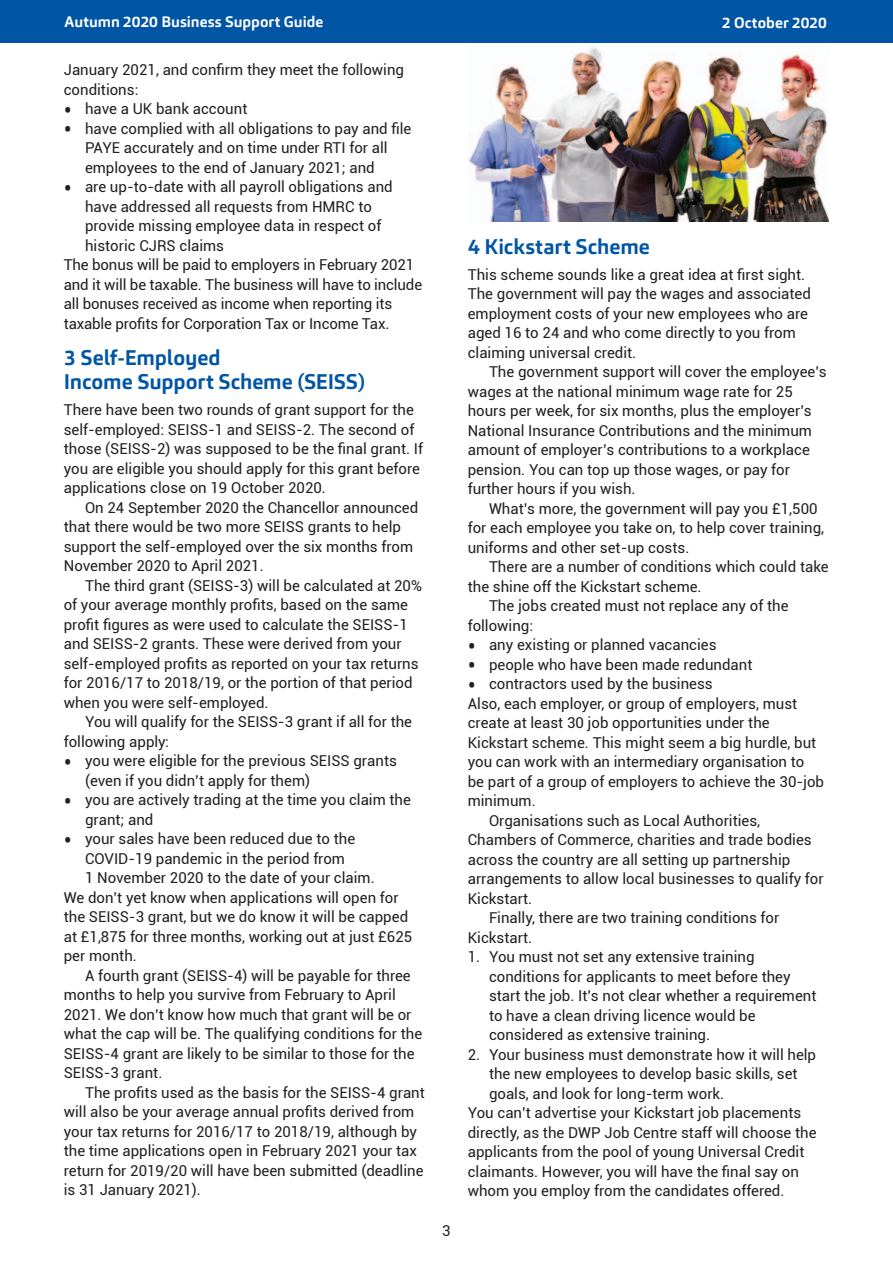
<style>
.page{position:relative;width:893px;height:1263px;background:#fff}
.page>*{position:absolute;margin:0;border:0;box-sizing:border-box;transform-origin:0 0}
.t1{font:700 21px/24px "Carnac";letter-spacing:-.005em;color:#0155a5}
.t2{font:15px/19.5px "Roboto";color:#231f20}
.t3{font:700 15px "Carnac";letter-spacing:.005em;color:#fff}
.s1{font-size:24px}
</style>
<div class="page">
<div style="left:0;top:0;width:893px;height:43px;background:#0155a5"></div>
<img style="left:469px;top:47px;width:360px;height:174px">
<p class="t3" style="left:65px;top:12px;width:260px">Autumn 2020 Business Support Guide</p>
<p class="t3" style="left:722px;top:14px;width:106px">2 October 2020</p>
<p class="t2" style="left:64px;top:59px;width:342px">January 2021, and confirm they meet the following conditions:</p>
<p class="t2" style="left:64px;top:98px;width:185px"><span class="s1">•</span> have a UK bank account</p>
<p class="t2" style="left:85px;top:118px;width:328px;text-indent:-21px"><span class="s1">•</span> have complied with all obligations to pay and file<br>PAYE accurately and on time under RTI for all employees to the end of January 2021; and</p>
<p class="t2" style="left:64px;top:176px;width:330px"><span class="s1">•</span> are up-to-date with all payroll obligations and</p>
<p class="t2" style="left:85px;top:196px;width:288px">have addressed all requests from HMRC to</p>
<p class="t2" style="left:85px;top:215px;width:298px">provide missing employee data in respect of</p>
<p class="t2" style="left:85px;top:235px;width:141px">historic CJRS claims</p>
<p class="t2" style="left:64px;top:254px;width:352px">The bonus will be paid to employers in February 2021</p>
<p class="t2" style="left:64px;top:274px;width:360px">and it will be taxable. The business will have to include</p>
<p class="t2" style="left:64px;top:293px;width:330px">all bonuses received as income when reporting its</p>
<p class="t2" style="left:64px;top:313px;width:327px">taxable profits for Corporation Tax or Income Tax.</p>
<h1 class="t1" style="left:64px;top:346px;width:303px">3 Self-Employed<br>Income Support Scheme (SEISS)</h1>
<p class="t2" style="left:64px;top:400px;width:361px">There have been two rounds of grant support for the self-employed: SEISS-1 and SEISS-2. The second of those (SEISS-2) was supposed to be the final grant. If you are eligible you should apply for this grant before applications close on 19 October 2020.</p>
<p class="t2" style="left:64px;top:497px;width:356px;text-indent:21px">On 24 September 2020 the Chancellor announced that there would be two more SEISS grants to help support the self-employed over the six months from November 2020 to April 2021.</p>
<p class="t2" style="left:64px;top:575px;width:360px;text-indent:21px">The third grant (SEISS-3) will be calculated at 20% of your average monthly profits, based on the same profit figures as were used to calculate the SEISS-1 and SEISS-2 grants. These were derived from your self-employed profits as reported on your tax returns for 2016/17 to 2018/19, or the portion of that period when you were self-employed.</p>
<p class="t2" style="left:64px;top:712px;width:350px;text-indent:21px">You will qualify for the SEISS-3 grant if all for the following apply:</p>
<p class="t2" style="left:85px;top:751px;width:313px;text-indent:-21px"><span class="s1">•</span> you were eligible for the previous SEISS grants (even if you didn’t apply for them)</p>
<p class="t2" style="left:85px;top:790px;width:327px;text-indent:-21px"><span class="s1">•</span> you are actively trading at the time you claim the grant; and</p>
<p class="t2" style="left:64px;top:829px;width:293px"><span class="s1">•</span> your sales have been reduced due to the</p>
<p class="t2" style="left:85px;top:848px;width:262px">COVID-19 pandemic in the period from</p>
<p class="t2" style="left:85px;top:868px;width:291px">1 November 2020 to the date of your claim.</p>
<p class="t2" style="left:64px;top:887px;width:336px">We don’t yet know when applications will open for</p>
<p class="t2" style="left:64px;top:907px;width:346px">the SEISS-3 grant, but we do know it will be capped</p>
<p class="t2" style="left:64px;top:926px;width:350px">at £1,875 for three months, working out at just £625</p>
<p class="t2" style="left:64px;top:946px;width:75px">per month.</p>
<p class="t2" style="left:85px;top:965px;width:327px">A fourth grant (SEISS-4) will be payable for three</p>
<p class="t2" style="left:64px;top:985px;width:334px">months to help you survive from February to April</p>
<p class="t2" style="left:64px;top:1004px;width:349px">2021. We don’t know how much that grant will be or</p>
<p class="t2" style="left:64px;top:1024px;width:360px">what the cap will be. The qualifying conditions for the</p>
<p class="t2" style="left:64px;top:1043px;width:352px">SEISS-4 grant are likely to be similar to those for the</p>
<p class="t2" style="left:64px;top:1063px;width:100px">SEISS-3 grant.</p>
<p class="t2" style="left:85px;top:1082px;width:341px">The profits used as the basis for the SEISS-4 grant</p>
<p class="t2" style="left:64px;top:1102px;width:352px">will also be your average annual profits derived from</p>
<p class="t2" style="left:64px;top:1121px;width:355px">your tax returns for 2016/17 to 2018/19, although by</p>
<p class="t2" style="left:64px;top:1141px;width:355px">the time applications open in February 2021 your tax</p>
<p class="t2" style="left:64px;top:1160px;width:361px">return for 2019/20 will have been submitted (deadline</p>
<p class="t2" style="left:64px;top:1180px;width:139px">is 31 January 2021).</p>
<p class="t2" style="left:442px;top:1220px;width:10px">3</p>
<h1 class="t1" style="left:468px;top:235px;width:184px">4 Kickstart Scheme</h1>
<p class="t2" style="left:468px;top:264px;width:345px">This scheme sounds like a great idea at first sight.<br>The government will pay the wages and associated employment costs of your new employees who are aged 16 to 24 and who come directly to you from claiming universal credit.</p>
<p class="t2" style="left:468px;top:362px;width:360px;text-indent:21px">The government support will cover the employee’s wages at the national minimum wage rate for 25 hours per week, for six months, plus the employer’s National Insurance Contributions and the minimum amount of employer’s contributions to a workplace pension. You can top up those wages, or pay for further hours if you wish.</p>
<p class="t2" style="left:468px;top:498px;width:358px;text-indent:21px">What’s more, the government will pay you £1,500 for each employee you take on, to help cover training, uniforms and other set-up costs.</p>
<p class="t2" style="left:489px;top:557px;width:341px">There are a number of conditions which could take</p>
<p class="t2" style="left:468px;top:576px;width:235px">the shine off the Kickstart scheme.</p>
<p class="t2" style="left:489px;top:596px;width:301px">The jobs created must not replace any of the</p>
<p class="t2" style="left:468px;top:615px;width:67px">following:</p>
<p class="t2" style="left:468px;top:635px;width:250px"><span class="s1">•</span> any existing or planned vacancies</p>
<p class="t2" style="left:468px;top:654px;width:286px"><span class="s1">•</span> people who have been made redundant</p>
<p class="t2" style="left:468px;top:674px;width:247px"><span class="s1">•</span> contractors used by the business</p>
<p class="t2" style="left:468px;top:693px;width:331px">Also, each employer, or group of employers, must</p>
<p class="t2" style="left:468px;top:713px;width:303px">create at least 30 job opportunities under the</p>
<p class="t2" style="left:468px;top:732px;width:350px">Kickstart scheme. This might seem a big hurdle, but</p>
<p class="t2" style="left:468px;top:752px;width:338px">you can work with an intermediary organisation to</p>
<p class="t2" style="left:468px;top:771px;width:358px">be part of a group of employers to achieve the 30-job</p>
<p class="t2" style="left:468px;top:791px;width:69px">minimum.</p>
<p class="t2" style="left:489px;top:810px;width:273px">Organisations such as Local Authorities,</p>
<p class="t2" style="left:468px;top:830px;width:345px">Chambers of Commerce, charities and trade bodies</p>
<p class="t2" style="left:468px;top:849px;width:324px">across the country are all setting up partnership</p>
<p class="t2" style="left:468px;top:869px;width:357px">arrangements to allow local businesses to qualify for</p>
<p class="t2" style="left:468px;top:888px;width:66px">Kickstart.</p>
<p class="t2" style="left:489px;top:908px;width:292px">Finally, there are two training conditions for</p>
<p class="t2" style="left:468px;top:927px;width:66px">Kickstart.</p>
<p class="t2" style="left:489px;top:947px;width:329px;text-indent:-21px">1. You must not set any extensive training conditions for applicants to meet before they start the job. It’s not clear whether a requirement to have a clean driving licence would be considered as extensive training.</p>
<p class="t2" style="left:468px;top:1044px;width:350px">2. Your business must demonstrate how it will help</p>
<p class="t2" style="left:489px;top:1064px;width:310px">the new employees to develop basic skills, set</p>
<p class="t2" style="left:489px;top:1083px;width:237px">goals, and look for long-term work.</p>
<p class="t2" style="left:468px;top:1103px;width:335px">You can’t advertise your Kickstart job placements</p>
<p class="t2" style="left:468px;top:1122px;width:350px">directly, as the DWP Job Centre staff will choose the</p>
<p class="t2" style="left:468px;top:1142px;width:338px">applicants from the pool of young Universal Credit</p>
<p class="t2" style="left:468px;top:1161px;width:333px">claimants. However, you will have the final say on</p>
<p class="t2" style="left:468px;top:1181px;width:318px">whom you employ from the candidates offered.</p>
</div>
